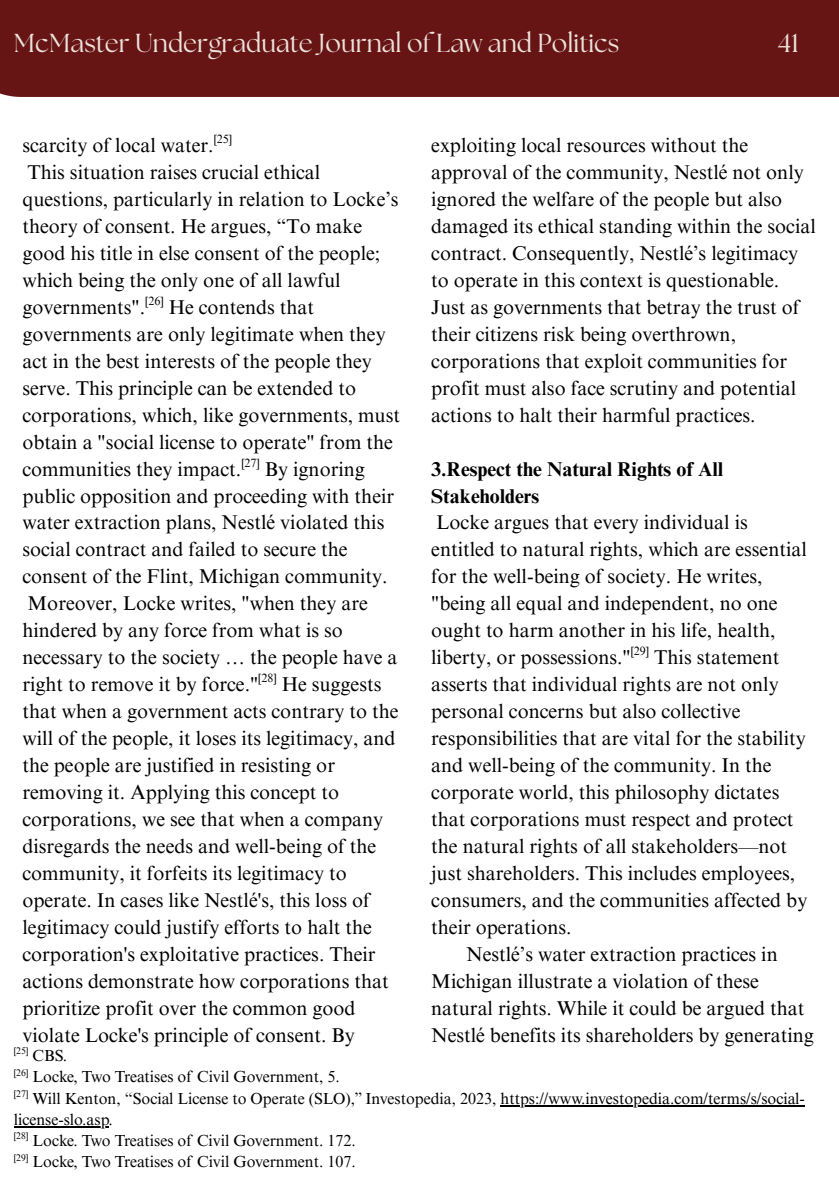
<style>
.page{position:relative;width:839px;height:1191px;background:#fff}
.page>*{position:absolute;margin:0;border:0;box-sizing:border-box;transform-origin:0 0}
.t1{font:26px "The Seasons";color:#ece2dc}
.t2{font:20px/27px "Times NRMT Pro";color:#000}
.t3{font:16px "Times NRMT Pro";color:#000}
.t4{font:12px "Times NRMT Pro";color:#000}
.t5{font:9.6px "Times NRMT Pro";color:#000}
.s1{font-weight:700}
</style>
<div class="page">
<div style="left:0;top:0;width:838px;height:97px;background:#671414"></div>
<hr style="left:500px;top:1105px;width:304px;height:1px;background:#000">
<hr style="left:14px;top:1126px;width:94px;height:1px;background:#000">
<p class="t1" style="left:14px;top:31px;width:607px">McMaster Undergraduate Journal of Law and Politics</p>
<p class="t1" style="left:777px;top:31px;width:23px">41</p>
<h1 class="t2" style="left:22px;top:134px;width:193px">scarcity of local water.</h1>
<h1 class="t4" style="left:214px;top:134px;width:20px">[25]</h1>
<h1 class="t2" style="left:22px;top:161px;width:379px">This situation raises crucial ethical questions, particularly in relation to Locke’s theory of consent. He argues, “To make good his title in else consent of the people; which being the only one of all lawful governments". He contends that governments are only legitimate when they act in the best interests of the people they serve. This principle can be extended to corporations, which, like governments, must obtain a "social license to operate" from the communities they impact. By ignoring public opposition and proceeding with their water extraction plans, Nestlé violated this social contract and failed to secure the consent of the Flint, Michigan community.</h1>
<h1 class="t4" style="left:145px;top:296px;width:20px">[26]</h1>
<h1 class="t4" style="left:241px;top:458px;width:20px">[27]</h1>
<h1 class="t2" style="left:22px;top:593px;width:377px">Moreover, Locke writes, "when they are hindered by any force from what is so necessary to the society … the people have a right to remove it by force." He suggests that when a government acts contrary to the will of the people, it loses its legitimacy, and the people are justified in resisting or removing it. Applying this concept to corporations, we see that when a company disregards the needs and well-being of the community, it forfeits its legitimacy to operate. In cases like Nestlé's, this loss of legitimacy could justify efforts to halt the corporation's exploitative practices. Their actions demonstrate how corporations that prioritize profit over the common good violate Locke's principle of consent. By</h1>
<h1 class="t4" style="left:258px;top:674px;width:20px">[28]</h1>
<h2 class="t5" style="left:14px;top:1047px;width:16px">[25]</h2>
<h2 class="t3" style="left:32px;top:1049px;width:36px">CBS.</h2>
<p class="t5" style="left:14px;top:1069px;width:16px">[26]</p>
<p class="t3" style="left:32px;top:1071px;width:309px">Locke, Two Treatises of Civil Government, 5.</p>
<h2 class="t2" style="left:431px;top:134px;width:386px">exploiting local resources without the approval of the community, Nestlé not only ignored the welfare of the people but also damaged its ethical standing within the social contract. Consequently, Nestlé’s legitimacy to operate in this context is questionable.<br>Just as governments that betray the trust of their citizens risk being overthrown, corporations that exploit communities for profit must also face scrutiny and potential actions to halt their harmful practices.</h2>
<h2 class="t2" style="left:431px;top:458px;width:377px"><span class="s1">3.Respect the Natural Rights of All Stakeholders<br></span>Locke argues that every individual is entitled to natural rights, which are essential for the well-being of society. He writes, "being all equal and independent, no one ought to harm another in his life, health, liberty, or possessions." This statement asserts that individual rights are not only personal concerns but also collective responsibilities that are vital for the stability and well-being of the community. In the corporate world, this philosophy dictates that corporations must respect and protect the natural rights of all stakeholders—not just shareholders. This includes employees, consumers, and the communities affected by their operations.</h2>
<h2 class="t4" style="left:630px;top:647px;width:20px">[29]</h2>
<h2 class="t2" style="left:431px;top:943px;width:384px;text-indent:35px">Nestlé’s water extraction practices in Michigan illustrate a violation of these natural rights. While it could be argued that Nestlé benefits its shareholders by generating</h2>
<p class="t5" style="left:14px;top:1090px;width:16px">[27]</p>
<p class="t3" style="left:32px;top:1092px;width:773px">Will Kenton, “Social License to Operate (SLO),” Investopedia, 2023, https://www.investopedia.com/terms/s/social-</p>
<p class="t3" style="left:14px;top:1113px;width:101px">license-slo.asp.</p>
<p class="t5" style="left:14px;top:1133px;width:16px">[28]</p>
<p class="t3" style="left:32px;top:1135px;width:325px">Locke. Two Treatises of Civil Government. 172.</p>
<p class="t5" style="left:14px;top:1154px;width:16px">[29]</p>
<p class="t3" style="left:32px;top:1156px;width:325px">Locke, Two Treatises of Civil Government. 107.</p>
</div>
